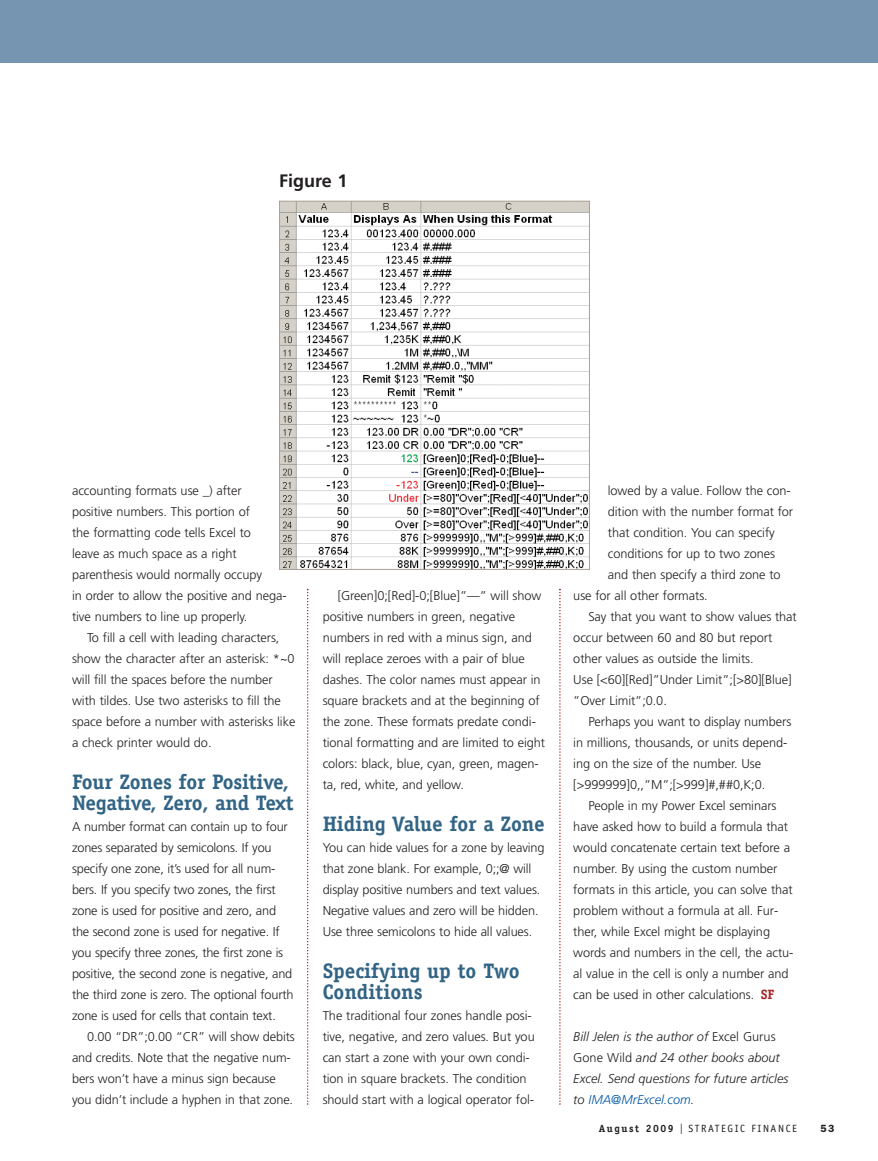
<style>
.page{position:relative;width:878px;height:1161px;background:#fff}
.page>*{position:absolute;margin:0;border:0;box-sizing:border-box;transform-origin:0 0}
.t1{font:700 21px/21px "Officina Serif";letter-spacing:-.01em;color:#326485}
.t2{font:700 18px "Frutiger";color:#231f20}
.t3{font:300 12.75px/21px "Frutiger";letter-spacing:-.005em;color:#231f20}
.t4{font:italic 300 12.75px/21px "Frutiger";color:#231f20}
.t5{font:10.5px "Officina Sans";letter-spacing:.15em;color:#231f20}
.t6{font:600 10.5px "Franklin Gothic";color:#231f20}
.s1{font-family:"Officina Serif";font-weight:700;font-size:13.5px;color:#a72427}
.s2{font-style:normal}
.s3{color:#0155a5}
.s4{font-family:"Officina Serif";font-weight:700}
.s5{font-family:"Franklin Gothic";font-size:15px}
</style>
<div class="page">
<svg style="left:559px;top:589px;width:1px;height:516px"></svg>
<svg style="left:307px;top:589px;width:1px;height:516px"></svg>
<div style="left:0;top:0;width:878px;height:63px;background:#7695b0"></div>
<img style="left:281px;top:203px;width:307px;height:365px">
<div style="left:279px;top:201px;width:311px;height:369px;border:1px solid #a8a199"></div>
<h2 class="t2" style="left:279px;top:173px;width:70px">Figure 1</h2>
<p class="t3" style="left:72px;top:481px;width:216px">accounting formats use _) after<br>positive numbers. This portion of<br>the formatting code tells Excel to<br>leave as much space as a right parenthesis would normally occupy<br>in order to allow the positive and nega&shy;tive numbers to line up properly.</p>
<p class="t3" style="left:72px;top:628px;width:225px;text-indent:15px">To fill a cell with leading characters, show the character after an asterisk: *~0 will fill the spaces before the number with tildes. Use two asterisks to fill the space before a number with asterisks like a check printer would do.</p>
<h1 class="t1" style="left:72px;top:773px;width:223px">Four Zones for Positive,<br>Negative, Zero, and Text</h1>
<p class="t3" style="left:72px;top:817px;width:223px">A number format can contain up to four zones separated by semicolons. If you specify one zone, it’s used for all num&shy;bers. If you specify two zones, the first zone is used for positive and zero, and the second zone is used for negative. If you specify three zones, the first zone is positive, the second zone is negative, and the third zone is zero. The optional fourth zone is used for cells that contain text.</p>
<p class="t3" style="left:72px;top:1027px;width:224px;text-indent:15px">0.00 “DR”;0.00 “CR” will show debits and credits. Note that the negative num&shy;bers won’t have a minus sign because you didn’t include a hyphen in that zone.</p>
<p class="t3" style="left:323px;top:586px;width:224px;text-indent:15px">[Green]0;[Red]-0;[Blue]”—” will show positive numbers in green, negative numbers in red with a minus sign, and will replace zeroes with a pair of blue dashes. The color names must appear in square brackets and at the beginning of the zone. These formats predate condi&shy;tional formatting and are limited to eight colors: black, blue, cyan, green, magen&shy;ta, red, white, and yellow.</p>
<h1 class="t1" style="left:322px;top:815px;width:223px">Hiding Value for a Zone</h1>
<p class="t3" style="left:322px;top:838px;width:223px">You can hide values for a zone by leaving that zone blank. For example, 0;;@ will display positive numbers and text values.<br>Negative values and zero will be hidden.<br>Use three semicolons to hide all values.</p>
<h1 class="t1" style="left:322px;top:962px;width:198px">Specifying up to Two<br>Conditions</h1>
<p class="t3" style="left:322px;top:1006px;width:213px">The traditional four zones handle posi&shy;tive, negative, and zero values. But you can start a zone with your own condi&shy;tion in square brackets. The condition should start with a logical operator fol-</p>
<p class="t3" style="left:608px;top:481px;width:184px">lowed by a value. Follow the con-</p>
<p class="t3" style="left:608px;top:502px;width:187px">dition with the number format for</p>
<p class="t3" style="left:608px;top:523px;width:168px">that condition. You can specify</p>
<p class="t3" style="left:608px;top:544px;width:169px">conditions for up to two zones</p>
<p class="t3" style="left:608px;top:565px;width:174px">and then specify a third zone to</p>
<p class="t3" style="left:573px;top:586px;width:136px">use for all other formats.</p>
<p class="t3" style="left:588px;top:607px;width:210px">Say that you want to show values that</p>
<p class="t3" style="left:573px;top:628px;width:200px">occur between 60 and 80 but report</p>
<p class="t3" style="left:573px;top:649px;width:182px">other values as outside the limits.</p>
<p class="t3" style="left:573px;top:670px;width:220px">Use [&lt;60][Red]”Under Limit”;[&gt;80][Blue]</p>
<p class="t3" style="left:573px;top:691px;width:95px">”Over Limit”;0.0.</p>
<p class="t3" style="left:588px;top:712px;width:204px">Perhaps you want to display numbers</p>
<p class="t3" style="left:573px;top:733px;width:215px">in millions, thousands, or units depend-</p>
<p class="t3" style="left:573px;top:754px;width:189px">ing on the size of the number. Use</p>
<p class="t3" style="left:573px;top:775px;width:193px">[&gt;999999]0,,”M”;[&gt;999]#,##0,K;0.</p>
<p class="t3" style="left:588px;top:796px;width:190px">People in my Power Excel seminars</p>
<p class="t3" style="left:573px;top:817px;width:216px">have asked how to build a formula that</p>
<p class="t3" style="left:573px;top:838px;width:218px">would concatenate certain text before a</p>
<p class="t3" style="left:573px;top:859px;width:205px">number. By using the custom number</p>
<p class="t3" style="left:573px;top:880px;width:221px">formats in this article, you can solve that</p>
<p class="t3" style="left:573px;top:901px;width:206px">problem without a formula at all. Fur-</p>
<p class="t3" style="left:573px;top:922px;width:198px">ther, while Excel might be displaying</p>
<p class="t3" style="left:573px;top:943px;width:222px">words and numbers in the cell, the actu-</p>
<p class="t3" style="left:573px;top:964px;width:217px">al value in the cell is only a number and</p>
<p class="t3" style="left:573px;top:985px;width:202px">can be used in other calculations. <span class="s1">SF</span></p>
<p class="t4" style="left:573px;top:1027px;width:216px">Bill Jelen is the author of <span class="s2">Excel Gurus Gone Wild</span> and 24 other books about Excel. Send questions for future articles to <span class="s3">IMA@MrExcel.com</span>.</p>
<p class="t5" style="left:599px;top:1125px;width:199px"><span class="s4">August 2009</span> <span class="s5">I</span> STRATEGIC FINANCE</p>
<p class="t6" style="left:820px;top:1125px;width:16px">53</p>
</div>
